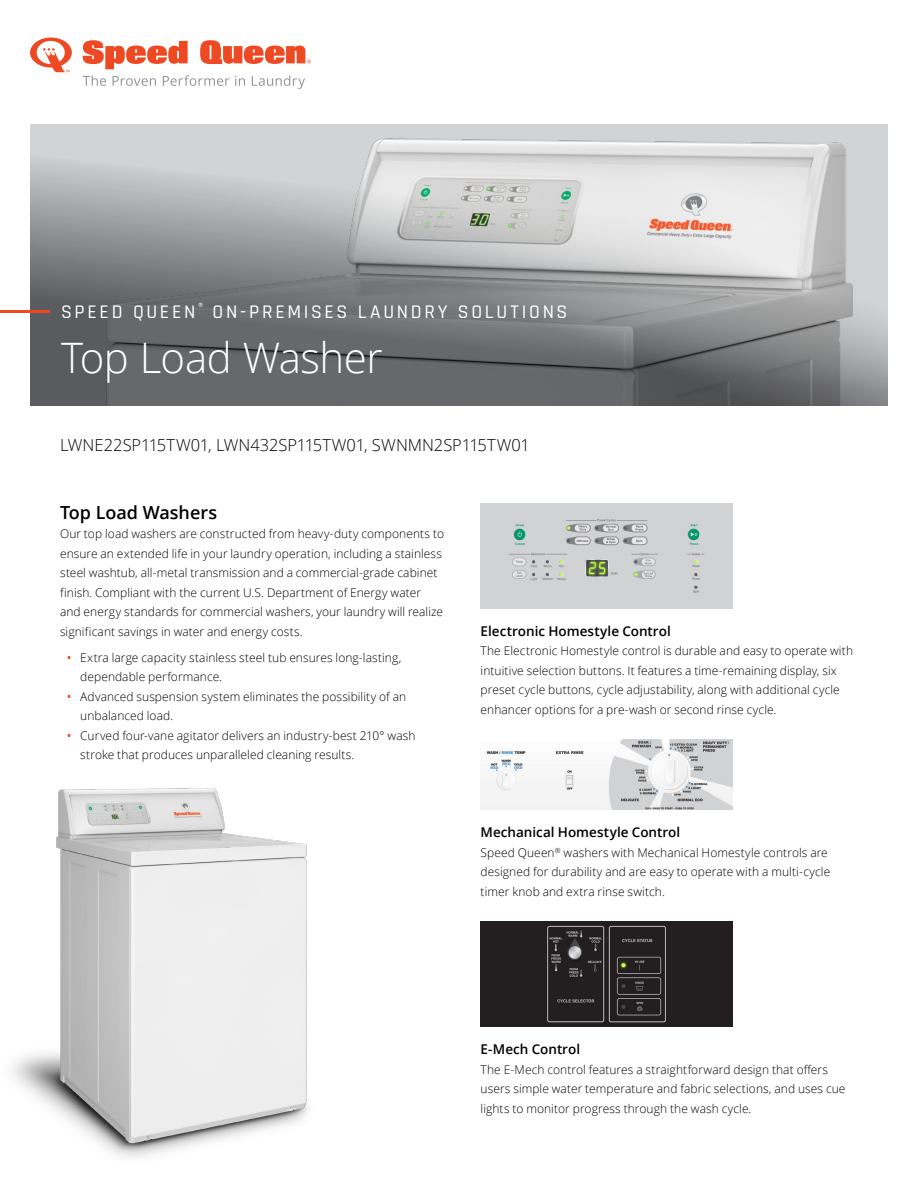
<style>
.page{position:relative;width:918px;height:1188px;background:#fff}
.page>*{position:absolute;margin:0;border:0;box-sizing:border-box;transform-origin:0 0}
.t1{font:300 42px "Open Sans";letter-spacing:-.01em;color:#fff}
.t2{font:500 19.5px "Rajdhani";letter-spacing:.135em;color:#fff}
.t3{font:600 18px "Open Sans";color:#000}
.t4{font:300 16.5px "Open Sans";letter-spacing:-.005em;color:#000}
.t5{font:600 13.5px "Open Sans";color:#000}
.t6{font:300 12px/19.5px "Open Sans";letter-spacing:.005em;color:#000}
.s1{color:#ef4923}
</style>
<div class="page">
<img style="left:13px;top:787px;width:295px;height:371px">
<svg style="left:30px;top:124px;width:858px;height:282px;background:#a0a1a2"></svg>
<svg style="left:83px;top:40px;width:105px;height:29px"></svg>
<svg style="left:200px;top:40px;width:111px;height:24px"></svg>
<svg style="left:30px;top:38px;width:42px;height:34px"></svg>
<svg style="left:83px;top:75px;width:23px;height:11px"></svg>
<svg style="left:113px;top:76px;width:43px;height:10px"></svg>
<svg style="left:163px;top:75px;width:82px;height:11px"></svg>
<svg style="left:252px;top:75px;width:53px;height:14px"></svg>
<img style="left:481px;top:740px;width:251px;height:70px">
<img style="left:481px;top:922px;width:251px;height:104px">
<img style="left:481px;top:503px;width:251px;height:105px">
<hr style="left:0;top:310px;width:50px;height:3px;background:#ef4923">
<h2 class="t2" style="left:61px;top:300px;width:508px">SPEED QUEEN<sup>®</sup> ON-PREMISES LAUNDRY SOLUTIONS</h2>
<h1 class="t1" style="left:61px;top:329px;width:323px">Top Load Washer</h1>
<h3 class="t4" style="left:60px;top:433px;width:471px">LWNE22SP115TW01, LWN432SP115TW01, SWNMN2SP115TW01</h3>
<h3 class="t3" style="left:60px;top:500px;width:159px">Top Load Washers</h3>
<p class="t6" style="left:60px;top:524px;width:386px">Our top load washers are constructed from heavy-duty components to ensure an extended life in your laundry operation, including a stainless steel washtub, all-metal transmission and a commercial-grade cabinet finish. Compliant with the current U.S. Department of Energy water and energy standards for commercial washers, your laundry will realize significant savings in water and energy costs.</p>
<p class="t6" style="left:80px;top:647px;width:323px;text-indent:-14px"><span class="s1">•</span> Extra large capacity stainless steel tub ensures long-lasting, dependable performance.</p>
<p class="t6" style="left:80px;top:686px;width:327px;text-indent:-14px"><span class="s1">•</span> Advanced suspension system eliminates the possibility of an unbalanced load.</p>
<p class="t6" style="left:80px;top:725px;width:337px;text-indent:-14px"><span class="s1">•</span> Curved four-vane agitator delivers an industry-best 210° wash stroke that produces unparalleled cleaning results.</p>
<p class="t5" style="left:481px;top:622px;width:192px">Electronic Homestyle Control</p>
<p class="t6" style="left:481px;top:641px;width:374px">The Electronic Homestyle control is durable and easy to operate with intuitive selection buttons. It features a time-remaining display, six preset cycle buttons, cycle adjustability, along with additional cycle enhancer options for a pre-wash or second rinse cycle.</p>
<p class="t5" style="left:481px;top:823px;width:201px">Mechanical Homestyle Control</p>
<p class="t6" style="left:481px;top:842px;width:351px">Speed Queen<sup>®</sup> washers with Mechanical Homestyle controls are designed for durability and are easy to operate with a multi-cycle timer knob and extra rinse switch.</p>
<p class="t5" style="left:481px;top:1040px;width:101px">E-Mech Control</p>
<p class="t6" style="left:481px;top:1059px;width:366px">The E-Mech control features a straightforward design that offers users simple water temperature and fabric selections, and uses cue lights to monitor progress through the wash cycle.</p>
</div>
